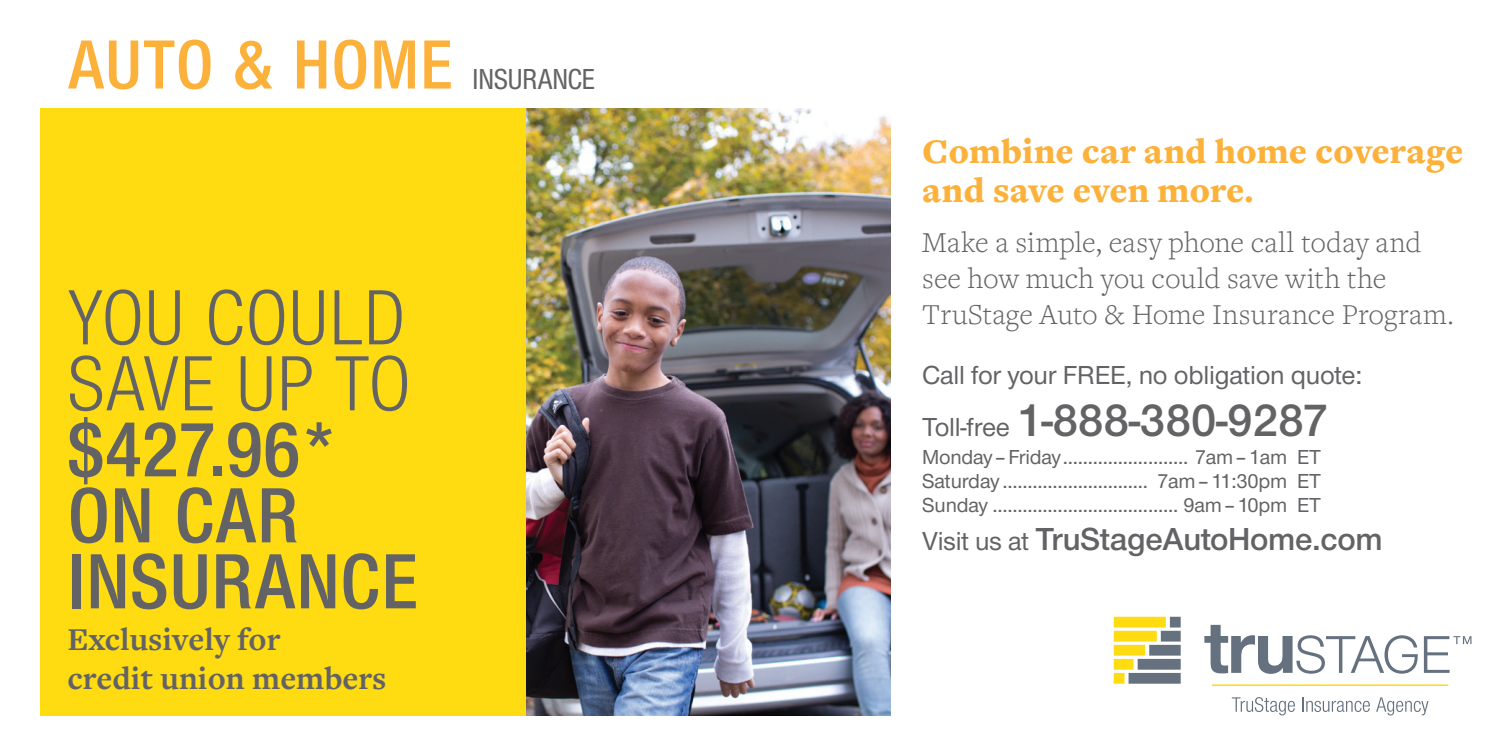
<style>
.page{position:relative;width:1512px;height:756px;background:#fff}
.page>*{position:absolute;margin:0;border:0;box-sizing:border-box;transform-origin:0 0}
.t1{font:81px/66px "Nimbus Sans Novus TOT Sem Bol Con";letter-spacing:.015em;color:#636366}
.t2{font:72px "Nimbus Sans Novus TOT Sem Bol Con";letter-spacing:.025em;color:#fcb13b}
.t3{font:48px "Nimbus Sans Novus TOT Sem Bol";letter-spacing:-.01em;color:#636366}
.t4{font:900 36px/39px "Freight Text Pro";letter-spacing:-.005em;color:#fcb13b}
.t5{font:700 33px/39px "Freight Text Pro";color:#636366}
.t6{font:33px "Nimbus Sans Novus TOT Sem Bol";letter-spacing:-.01em;color:#636366}
.t7{font:300 30px/36px "Freight Text Pro";letter-spacing:.005em;color:#636366}
.t8{font:30px "Nimbus Sans Novus TOT Med Con";letter-spacing:-.005em;color:#636366}
.t9{font:500 27px "Nimbus Sans Novus TOT";letter-spacing:-.01em;color:#636366}
.t10{font:500 21px/24px "Nimbus Sans Novus TOT";letter-spacing:-.01em;color:#636366;text-align:justify}
.s1{font-family:"Nimbus Sans Novus TOT Reg Con"}
.s2{font-family:"Nimbus Sans Novus TOT";font-weight:500;font-size:27px}
</style>
<div class="page">
<img style="left:526px;top:108px;width:365px;height:608px">
<div style="left:40px;top:108px;width:486px;height:608px;background:#ffdb12"></div>
<svg style="left:1204px;top:625px;width:214px;height:49px"></svg>
<svg style="left:1424px;top:636px;width:47px;height:37px"></svg>
<svg style="left:1114px;top:617px;width:67px;height:67px"></svg>
<hr style="left:1212px;top:684px;width:236px;height:2px;background:#ffdb12">
<svg style="left:1232px;top:697px;width:63px;height:18px"></svg>
<svg style="left:1302px;top:697px;width:68px;height:15px"></svg>
<svg style="left:1376px;top:697px;width:53px;height:18px"></svg>
<p class="t2" style="left:68px;top:23px;width:386px">AUTO &amp; HOME</p>
<p class="t8" style="left:473px;top:62px;width:124px">INSURANCE</p>
<p class="t1" style="left:68px;top:285px;width:352px"><span class="s1">YOU COULD<br>SAVE UP TO </span>$427.96*<br>ON CAR<br>INSURANCE</p>
<p class="t5" style="left:68px;top:618px;width:320px">Exclusively for<br>credit union members</p>
<p class="t4" style="left:922px;top:131px;width:543px">Combine car and home coverage and save even more.</p>
<p class="t7" style="left:922px;top:223px;width:533px">Make a simple, easy phone call today and see how much you could save with the<br>TruStage Auto &amp; Home Insurance Program.</p>
<p class="t9" style="left:922px;top:359px;width:442px">Call for your FREE, no obligation quote:</p>
<p class="t3" style="left:922px;top:392px;width:408px"><span class="s2">Toll-free</span> 1-888-380-9287</p>
<p class="t10" style="left:922px;top:445px;width:401px">Monday–Friday......................... 7am–1am ET Saturday ............................. 7am–11:30pm ET Sunday ..................................... 9am–10pm ET</p>
<p class="t6" style="left:922px;top:520px;width:462px"><span class="s2">Visit us at</span> TruStageAutoHome.com</p>
</div>
